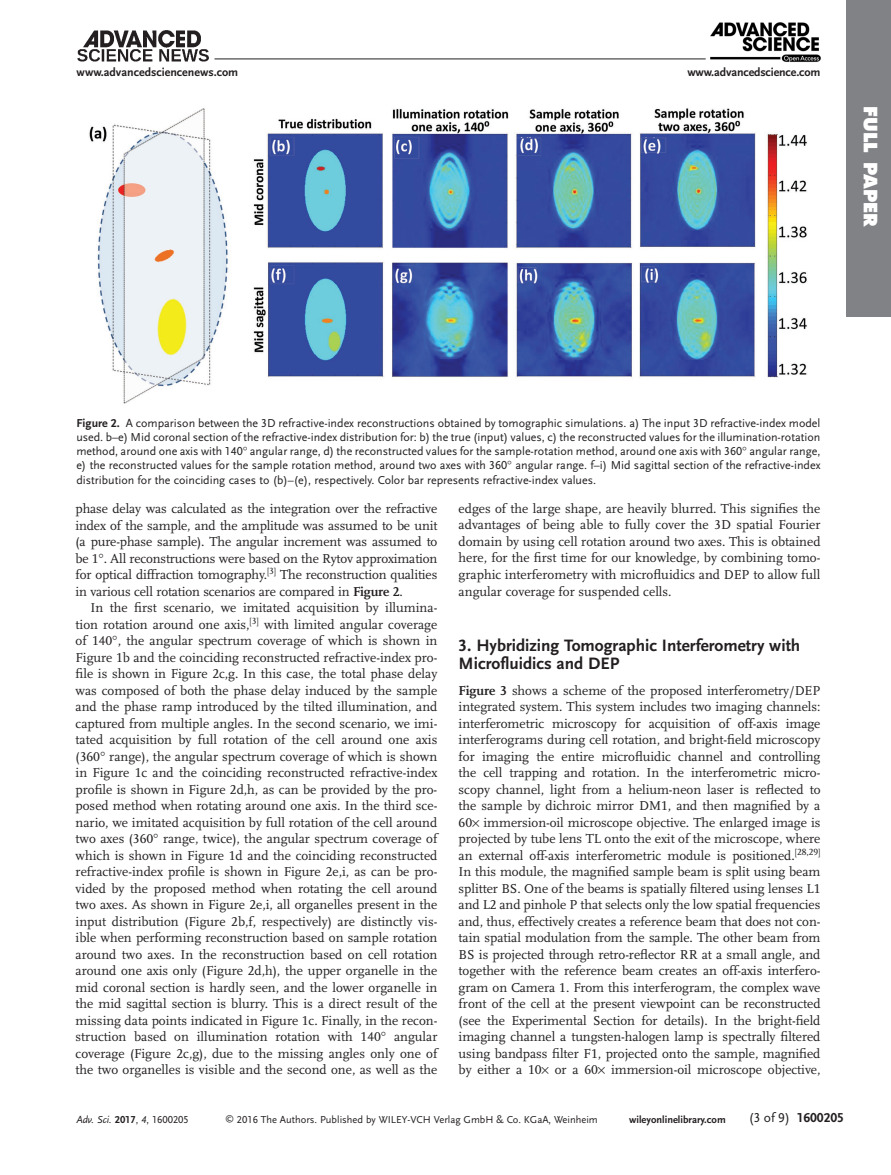
<style>
.page{position:relative;width:891px;height:1175px;background:#fff}
.page>*{position:absolute;margin:0;border:0;box-sizing:border-box;transform-origin:0 0}
.t1{font:800 18px "Futura";letter-spacing:.005em;color:#fff}
.t2{font:700 17.25px/18px "Scala Sans LF";color:#231f20}
.t3{font:13.5px/16.5px "Scala LF";color:#231f20;text-align:justify}
.t4{font:700 13.5px "Scala Sans LF";color:#231f20}
.t5{font:12px/14.2px "Scala Sans LF";color:#231f20;text-align:justify}
.t6{font:700 12px "Scala Sans LF";color:#231f20}
.t7{font:10.5px "Scala Sans LF";color:#231f20}
.t8{font:700 10.5px "Scala Sans LF";color:#231f20}
.t9{font:italic 10.5px "Scala Sans LF";color:#231f20}
.s1{font-weight:700}
.s2{font-weight:700;font-style:normal}
.s3{font-style:normal}
.s4{font-size:9px}
.s5{font-weight:400}
</style>
<div class="page">
<div style="left:846px;top:0;width:45px;height:317px;background:#808285"></div>
<img style="left:710px;top:22px;width:111px;height:40px">
<hr style="left:215px;top:59px;width:491px;height:1px;background:#231f20">
<img style="left:77px;top:30px;width:132px;height:31px">
<img style="left:89px;top:108px;width:718px;height:296px">
<p class="t6" style="left:77px;top:65px;width:163px">www.advancedsciencenews.com</p>
<p class="t6" style="left:687px;top:65px;width:135px">www.advancedscience.com</p>
<h1 class="t1" style="left:882px;top:106px;width:123px;rotate:90deg">Full paper</h1>
<p class="t5" style="left:76px;top:416px;width:746px"><span class="s1">Figure 2.</span> A comparison between the 3D refractive-index reconstructions obtained by tomographic simulations. a) The input 3D refractive-index model used. b–e) Mid coronal section of the refractive-index distribution for: b) the true (input) values, c) the reconstructed values for the illumination-rotation method, around one axis with 140 angular range, d) the reconstructed values for the sample-rotation method, around one axis with 360 angular range, e) the reconstructed values for the sample rotation method, around two axes with 360 angular range. f–i) Mid sagittal section of the refractive-index distribution for the coinciding cases to (b)–(e), respectively. Color bar represents refractive-index values.</p>
<p class="t3" style="left:76px;top:500px;width:363px">phase delay was calculated as the integration over the refractive index of the sample, and the amplitude was assumed to be unit (a pure-phase sample). The angular increment was assumed to be 1 . All reconstructions were based on the Rytov approximation for optical diffraction tomography.<sup>[3]</sup> The reconstruction qualities in various cell rotation scenarios are compared in <span class="s1">Figure 2</span>.</p>
<p class="t3" style="left:76px;top:599px;width:363px;text-indent:15px">In the first scenario, we imitated acquisition by illumina&shy;tion rotation around one axis,<sup>[3]</sup> with limited angular coverage of 140 , the angular spectrum coverage of which is shown in Figure 1b and the coinciding reconstructed refractive-index pro&shy;file is shown in Figure 2c,g. In this case, the total phase delay was composed of both the phase delay induced by the sample and the phase ramp introduced by the tilted illumination, and captured from multiple angles. In the second scenario, we imi&shy;tated acquisition by full rotation of the cell around one axis (360 range), the angular spectrum coverage of which is shown in Figure 1c and the coinciding reconstructed refractive-index profile is shown in Figure 2d,h, as can be provided by the pro&shy;posed method when rotating around one axis. In the third sce&shy;nario, we imitated acquisition by full rotation of the cell around two axes (360 range, twice), the angular spectrum coverage of which is shown in Figure 1d and the coinciding reconstructed refractive-index profile is shown in Figure 2e,i, as can be pro&shy;vided by the proposed method when rotating the cell around two axes. As shown in Figure 2e,i, all organelles present in the input distribution (Figure 2b,f, respectively) are distinctly vis&shy;ible when performing reconstruction based on sample rotation around two axes. In the reconstruction based on cell rotation around one axis only (Figure 2d,h), the upper organelle in the mid coronal section is hardly seen, and the lower organelle in the mid sagittal section is blurry. This is a direct result of the missing data points indicated in Figure 1c. Finally, in the recon&shy;struction based on illumination rotation with 140 angular coverage (Figure 2c,g), due to the missing angles only one of the two organelles is visible and the second one, as well as the</p>
<p class="t3" style="left:459px;top:500px;width:363px">edges of the large shape, are heavily blurred. This signifies the advantages of being able to fully cover the 3D spatial Fourier domain by using cell rotation around two axes. This is obtained here, for the first time for our knowledge, by combining tomo&shy;graphic interferometry with microfluidics and DEP to allow full angular coverage for suspended cells.</p>
<p class="t2" style="left:459px;top:637px;width:343px">3. Hybridizing Tomographic Interferometry with<br>Microfluidics and DEP</p>
<p class="t3" style="left:459px;top:682px;width:363px"><span class="s1">Figure 3</span> shows a scheme of the proposed interferometry/DEP integrated system. This system includes two imaging channels: interferometric microscopy for acquisition of off-axis image interferograms during cell rotation, and bright-field microscopy for imaging the entire microfluidic channel and controlling the cell trapping and rotation. In the interferometric micro&shy;scopy channel, light from a helium-neon laser is reflected to the sample by dichroic mirror DM1, and then magnified by a 60 immersion-oil microscope objective. The enlarged image is projected by tube lens TL onto the exit of the microscope, where an external off-axis interferometric module is positioned.<sup>[28,29] </sup>In this module, the magnified sample beam is split using beam splitter BS. One of the beams is spatially filtered using lenses L1 and L2 and pinhole P that selects only the low spatial frequencies and, thus, effectively creates a reference beam that does not con&shy;tain spatial modulation from the sample. The other beam from BS is projected through retro-reflector RR at a small angle, and together with the reference beam creates an off-axis interfero&shy;gram on Camera 1. From this interferogram, the complex wave front of the cell at the present viewpoint can be reconstructed (see the Experimental Section for details). In the bright-field imaging channel a tungsten-halogen lamp is spectrally filtered using bandpass filter F1, projected onto the sample, magnified by either a 10 or a 60 immersion-oil microscope objective,</p>
<p class="t9" style="left:77px;top:1113px;width:114px">Adv. Sci. <span class="s2">2017</span><span class="s3">,</span> 4<span class="s3">, 1600205</span></p>
<p class="t7" style="left:225px;top:1113px;width:374px"><span class="s4">©</span> 2016 The Authors. Published by WILEY-VCH Verlag GmbH &amp; Co. KGaA, Weinheim</p>
<p class="t8" style="left:629px;top:1113px;width:98px">wileyonlinelibrary.com</p>
<p class="t4" style="left:749px;top:1110px;width:97px"><span class="s5">(3 of 9)</span> 1600205</p>
</div>
